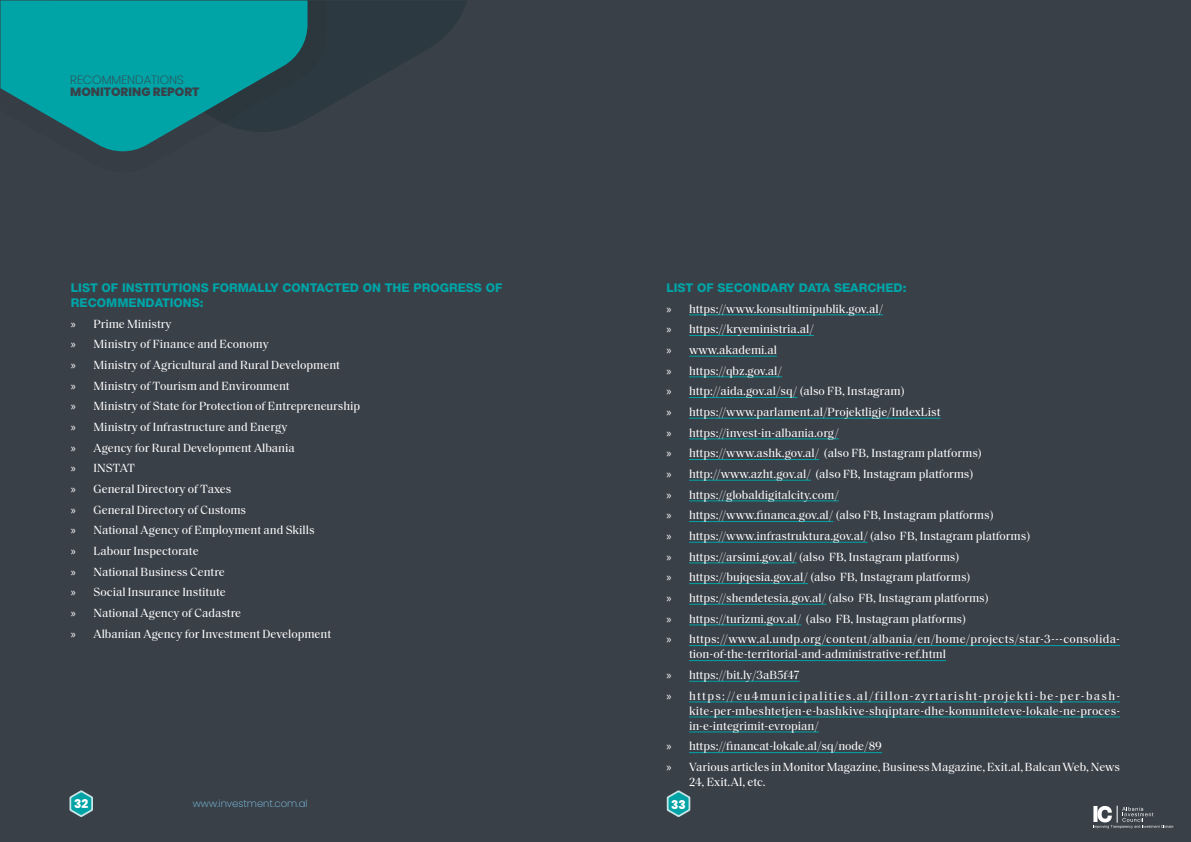
<style>
.page{position:relative;width:1191px;height:842px;background:#3a4048}
.page>*{position:absolute;margin:0;border:0;box-sizing:border-box;transform-origin:0 0}
.t1{font:12px/20.7px "Saol Text";color:#fff}
.t2{font:800 12px/15px "Helvetica Neue LT Com";color:#00a3a6}
.t3{font:800 12px "Poppins";color:#3a4048}
.t4{font:200 12px "Poppins";color:#3a4048}
.t5{font:800 12px "Poppins";color:#fff}
.t6{font:200 10px "Poppins";color:#83d0f5}
.s1{font-family:"Myriad Pro"}
</style>
<div class="page">
<svg style="left:55px;top:0;width:412px;height:107px;fill:#2d3940"></svg>
<div style="left:307px;top:1px;width:19px;height:117px;background:#2b363d"></div>
<svg style="left:1px;top:1px;width:306px;height:151px;fill:#00a3a6"></svg>
<hr style="left:689px;top:315px;width:194px;height:1px;background:#00a3a6">
<hr style="left:689px;top:335px;width:125px;height:1px;background:#00a3a6">
<hr style="left:689px;top:356px;width:88px;height:1px;background:#00a3a6">
<hr style="left:689px;top:377px;width:93px;height:1px;background:#00a3a6">
<hr style="left:689px;top:397px;width:108px;height:1px;background:#00a3a6">
<hr style="left:689px;top:418px;width:251px;height:1px;background:#00a3a6">
<hr style="left:689px;top:439px;width:150px;height:1px;background:#00a3a6">
<hr style="left:689px;top:459px;width:130px;height:1px;background:#00a3a6">
<hr style="left:689px;top:480px;width:122px;height:1px;background:#00a3a6">
<hr style="left:689px;top:501px;width:150px;height:1px;background:#00a3a6">
<hr style="left:689px;top:521px;width:144px;height:1px;background:#00a3a6">
<hr style="left:689px;top:542px;width:179px;height:1px;background:#00a3a6">
<hr style="left:689px;top:563px;width:108px;height:1px;background:#00a3a6">
<hr style="left:689px;top:583px;width:119px;height:1px;background:#00a3a6">
<hr style="left:689px;top:604px;width:137px;height:1px;background:#00a3a6">
<hr style="left:689px;top:625px;width:112px;height:1px;background:#00a3a6">
<hr style="left:689px;top:645px;width:431px;height:1px;background:#00a3a6">
<hr style="left:689px;top:660px;width:257px;height:1px;background:#00a3a6">
<hr style="left:689px;top:681px;width:110px;height:1px;background:#00a3a6">
<hr style="left:689px;top:702px;width:431px;height:1px;background:#00a3a6">
<hr style="left:689px;top:717px;width:431px;height:1px;background:#00a3a6">
<hr style="left:689px;top:732px;width:130px;height:1px;background:#00a3a6">
<hr style="left:689px;top:752px;width:193px;height:1px;background:#00a3a6">
<svg style="left:69px;top:790px;width:24px;height:27px"></svg>
<svg style="left:667px;top:790px;width:23px;height:27px"></svg>
<svg style="left:1093px;top:805px;width:81px;height:24px"></svg>
<p class="t4" style="left:70px;top:73px;width:115px">RECOMMENDATIONS</p>
<p class="t3" style="left:70px;top:85px;width:131px">MONITORING REPORT</p>
<p class="t2" style="left:71px;top:280px;width:433px">LIST OF INSTITUTIONS FORMALLY CONTACTED ON THE PROGRESS OF<br>RECOMMENDATIONS:</p>
<p class="t1" style="left:71px;top:312px;width:291px"><span class="s1">»</span> Prime Ministry<br><span class="s1">»</span> Ministry of Finance and Economy<br><span class="s1">»</span> Ministry of Agricultural and Rural Development<br><span class="s1">»</span> Ministry of Tourism and Environment<br><span class="s1">»</span> Ministry of State for Protection of Entrepreneurship <span class="s1">»</span> Ministry of Infrastructure and Energy<br><span class="s1">»</span> Agency for Rural Development Albania<br><span class="s1">»</span> INSTAT<br><span class="s1">»</span> General Directory of Taxes<br><span class="s1">»</span> General Directory of Customs<br><span class="s1">»</span> National Agency of Employment and Skills<br><span class="s1">»</span> Labour Inspectorate<br><span class="s1">»</span> National Business Centre<br><span class="s1">»</span> Social Insurance Institute<br><span class="s1">»</span> National Agency of Cadastre<br><span class="s1">»</span> Albanian Agency for Investment Development</p>
<p class="t2" style="left:666px;top:280px;width:242px">LIST OF SECONDARY DATA SEARCHED:</p>
<p class="t1" style="left:666px;top:297px;width:455px"><span class="s1">»</span> https://www.konsultimipublik.gov.al/<br><span class="s1">»</span> https://kryeministria.al/<br><span class="s1">»</span> www.akademi.al<br><span class="s1">»</span> https://qbz.gov.al/<br><span class="s1">»</span> http://aida.gov.al/sq/ (also FB, Instagram)<br><span class="s1">»</span> https://www.parlament.al/Projektligje/IndexList<br><span class="s1">»</span> https://invest-in-albania.org/<br><span class="s1">»</span> https://www.ashk.gov.al/ (also FB, Instagram platforms)<br><span class="s1">»</span> http://www.azht.gov.al/ (also FB, Instagram platforms)<br><span class="s1">»</span> https://globaldigitalcity.com/<br><span class="s1">»</span> https://www.financa.gov.al/ (also FB, Instagram platforms)<br><span class="s1">»</span> https://www.infrastruktura.gov.al/ (also FB, Instagram platforms)<br><span class="s1">»</span> https://arsimi.gov.al/ (also FB, Instagram platforms)<br><span class="s1">»</span> https://bujqesia.gov.al/ (also FB, Instagram platforms)<br><span class="s1">»</span> https://shendetesia.gov.al/ (also FB, Instagram platforms)<br><span class="s1">»</span> https://turizmi.gov.al/ (also FB, Instagram platforms)<br><span class="s1">»</span> https://www.al.undp.org/content/albania/en/home/projects/star-3---consolida-</p>
<p class="t1" style="left:666px;top:643px;width:455px;text-indent:23px">tion-of-the-territorial-and-administrative-ref.html<br><span class="s1">»</span> https://bit.ly/3aB5f47<br><span class="s1">»</span> https://eu4municipalities.al/fillon-zyrtarisht-projekti-be-per-bash-</p>
<p class="t1" style="left:689px;top:702px;width:433px;line-height:15px">kite-per-mbeshtetjen-e-bashkive-shqiptare-dhe-komuniteteve-lokale-ne-proces&shy;in-e-integrimit-evropian/</p>
<p class="t1" style="left:666px;top:735px;width:455px"><span class="s1">»</span> https://financat-lokale.al/sq/node/89<br><span class="s1">»</span> Various articles in Monitor Magazine, Business Magazine, Exit.al, Balcan Web, News</p>
<p class="t1" style="left:689px;top:771px;width:78px">24, Exit.Al, etc.</p>
<p class="t5" style="left:74px;top:796px;width:16px">32</p>
<p class="t6" style="left:193px;top:798px;width:116px">www.investment.com.al</p>
<p class="t5" style="left:671px;top:797px;width:16px">33</p>
</div>
